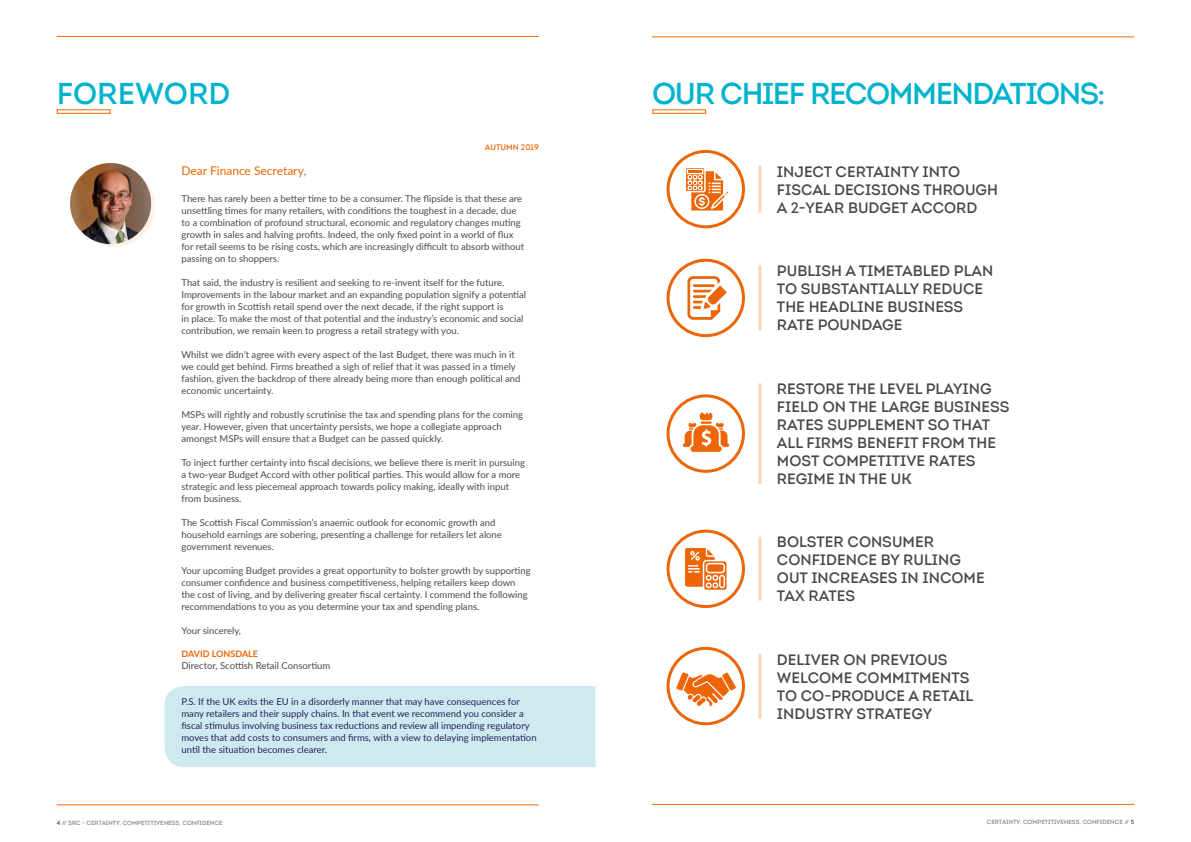
<style>
.page{position:relative;width:1191px;height:842px;background:#fff}
.page>*{position:absolute;margin:0;border:0;box-sizing:border-box;transform-origin:0 0}
.t1{font:30px "Intro Semi Bold Caps";letter-spacing:-.05em;color:#00b3cc}
.t2{font:30px "Intro Semi Bold Caps";color:#00b3cc}
.t3{font:15px/18px "Intro Semi Bold Caps";color:#4a4948}
.t4{font:12px "Lato";color:#ec6607}
.t5{font:9.5px/12px "Lato";color:#4a4948}
.t6{font:9.5px/12px "Lato";color:#28225c}
.t7{font:700 9px "Lato";color:#ec6607}
.t8{font:8px "Intro Semi Bold Caps";color:#ec6607}
.t9{font:6px "Intro Semi Bold Caps";color:#878786}
.s1{color:#4a4948}
.s2{color:#7e7e7d}
</style>
<div class="page">
<div style="left:57px;top:109px;width:54px;height:5px;border:1px solid #ec6607"></div>
<div style="left:652px;top:109px;width:54px;height:5px;border:1px solid #ec6607"></div>
<div style="left:74px;top:166px;width:81px;height:81px;background:#fef1e7;border-radius:50%"></div>
<div style="left:164px;top:686px;width:431px;height:81px;background:#cfe9f1"></div>
<img style="left:70px;top:163px;width:81px;height:81px;border-radius:41px">
<div style="left:666px;top:150px;width:79px;height:78px;border:3px solid #ec6607;border-radius:50%"></div>
<div style="left:666px;top:259px;width:79px;height:78px;border:3px solid #ec6607;border-radius:50%"></div>
<div style="left:666px;top:394px;width:79px;height:79px;border:3px solid #ec6607;border-radius:50%"></div>
<div style="left:666px;top:530px;width:79px;height:78px;border:3px solid #ec6607;border-radius:50%"></div>
<div style="left:666px;top:647px;width:79px;height:78px;border:3px solid #ec6607;border-radius:50%"></div>
<hr style="left:758px;top:166px;width:3px;height:47px;background:#fbd5b7">
<hr style="left:758px;top:266px;width:3px;height:64px;background:#fbd5b7">
<hr style="left:758px;top:383px;width:3px;height:101px;background:#fbd5b7">
<hr style="left:758px;top:537px;width:3px;height:64px;background:#fbd5b7">
<hr style="left:758px;top:654px;width:3px;height:65px;background:#fbd5b7">
<svg style="left:676px;top:672px;width:60px;height:34px"></svg>
<svg style="left:683px;top:412px;width:46px;height:40px"></svg>
<svg style="left:687px;top:276px;width:40px;height:44px"></svg>
<svg style="left:685px;top:548px;width:41px;height:42px"></svg>
<svg style="left:686px;top:168px;width:42px;height:43px"></svg>
<hr style="left:652px;top:37px;width:482px;height:1px;background:#ec6607">
<hr style="left:652px;top:804px;width:482px;height:1px;background:#ec6607">
<hr style="left:57px;top:36px;width:482px;height:1px;background:#ec6607">
<hr style="left:57px;top:805px;width:482px;height:1px;background:#ec6607">
<h1 class="t2" style="left:57px;top:75px;width:175px">FOREWORD</h1>
<p class="t8" style="left:485px;top:142px;width:55px">AUTUMN 2019</p>
<p class="t4" style="left:181px;top:163px;width:126px">Dear Finance Secretary,</p>
<p class="t5" style="left:181px;top:192px;width:344px">There has rarely been a better time to be a consumer. The flipside is that these are unsettling times for many retailers, with conditions the toughest in a decade, due to a combination of profound structural, economic and regulatory changes muting growth in sales and halving profits. Indeed, the only fixed point in a world of flux for retail seems to be rising costs, which are increasingly difficult to absorb without passing on to shoppers.</p>
<p class="t5" style="left:181px;top:276px;width:346px">That said, the industry is resilient and seeking to re-invent itself for the future.<br>Improvements in the labour market and an expanding population signify a potential for growth in Scottish retail spend over the next decade, if the right support is<br>in place. To make the most of that potential and the industry’s economic and social contribution, we remain keen to progress a retail strategy with you.</p>
<p class="t5" style="left:181px;top:348px;width:340px">Whilst we didn’t agree with every aspect of the last Budget, there was much in it we could get behind. Firms breathed a sigh of relief that it was passed in a timely fashion, given the backdrop of there already being more than enough political and economic uncertainty.</p>
<p class="t5" style="left:181px;top:408px;width:343px">MSPs will rightly and robustly scrutinise the tax and spending plans for the coming year. However, given that uncertainty persists, we hope a collegiate approach amongst MSPs will ensure that a Budget can be passed quickly.</p>
<p class="t5" style="left:181px;top:456px;width:345px">To inject further certainty into fiscal decisions, we believe there is merit in pursuing a two-year Budget Accord with other political parties. This would allow for a more strategic and less piecemeal approach towards policy making, ideally with input from business.</p>
<p class="t5" style="left:181px;top:516px;width:322px">The Scottish Fiscal Commission’s anaemic outlook for economic growth and household earnings are sobering, presenting a challenge for retailers let alone government revenues.</p>
<p class="t5" style="left:181px;top:564px;width:350px">Your upcoming Budget provides a great opportunity to bolster growth by supporting consumer confidence and business competitiveness, helping retailers keep down the cost of living, and by delivering greater fiscal certainty. I commend the following recommendations to you as you determine your tax and spending plans.</p>
<p class="t5" style="left:181px;top:624px;width:61px">Your sincerely,</p>
<p class="t7" style="left:181px;top:647px;width:78px">DAVID LONSDALE</p>
<p class="t5" style="left:181px;top:659px;width:150px">Director, Scottish Retail Consortium</p>
<p class="t6" style="left:181px;top:695px;width:357px">P.S. If the UK exits the EU in a disorderly manner that may have consequences for many retailers and their supply chains. In that event we recommend you consider a fiscal stimulus involving business tax reductions and review all impending regulatory moves that add costs to consumers and firms, with a view to delaying implementation until the situation becomes clearer.</p>
<h1 class="t1" style="left:652px;top:75px;width:454px">OUR CHIEF RECOMMENDATIONS:</h1>
<h2 class="t3" style="left:777px;top:163px;width:223px">INJECT CERTAINTY INTO<br>FISCAL DECISIONS THROUGH<br>A 2-YEAR BUDGET ACCORD</h2>
<h2 class="t3" style="left:777px;top:262px;width:218px">PUBLISH A TIMETABLED PLAN<br>TO SUBSTANTIALLY REDUCE<br>THE HEADLINE BUSINESS<br>RATE POUNDAGE</h2>
<h2 class="t3" style="left:777px;top:380px;width:234px">RESTORE THE LEVEL PLAYING<br>FIELD ON THE LARGE BUSINESS<br>RATES SUPPLEMENT SO THAT<br>ALL FIRMS BENEFIT FROM THE<br>MOST COMPETITIVE RATES<br>REGIME IN THE UK</h2>
<h2 class="t3" style="left:777px;top:533px;width:209px">BOLSTER CONSUMER<br>CONFIDENCE BY RULING<br>OUT INCREASES IN INCOME<br>TAX RATES</h2>
<h2 class="t3" style="left:777px;top:650px;width:198px">DELIVER ON PREVIOUS<br>WELCOME COMMITMENTS<br>TO CO-PRODUCE A RETAIL<br>INDUSTRY STRATEGY</h2>
<p class="t9" style="left:57px;top:819px;width:167px"><span class="s1">4</span> <span class="s2">//</span> SRC - CERTAINTY, COMPETITIVENESS, CONFIDENCE</p>
<p class="t9" style="left:987px;top:818px;width:149px">CERTAINTY, COMPETITIVENESS, CONFIDENCE <span class="s2">//</span> <span class="s1">5</span></p>
</div>
